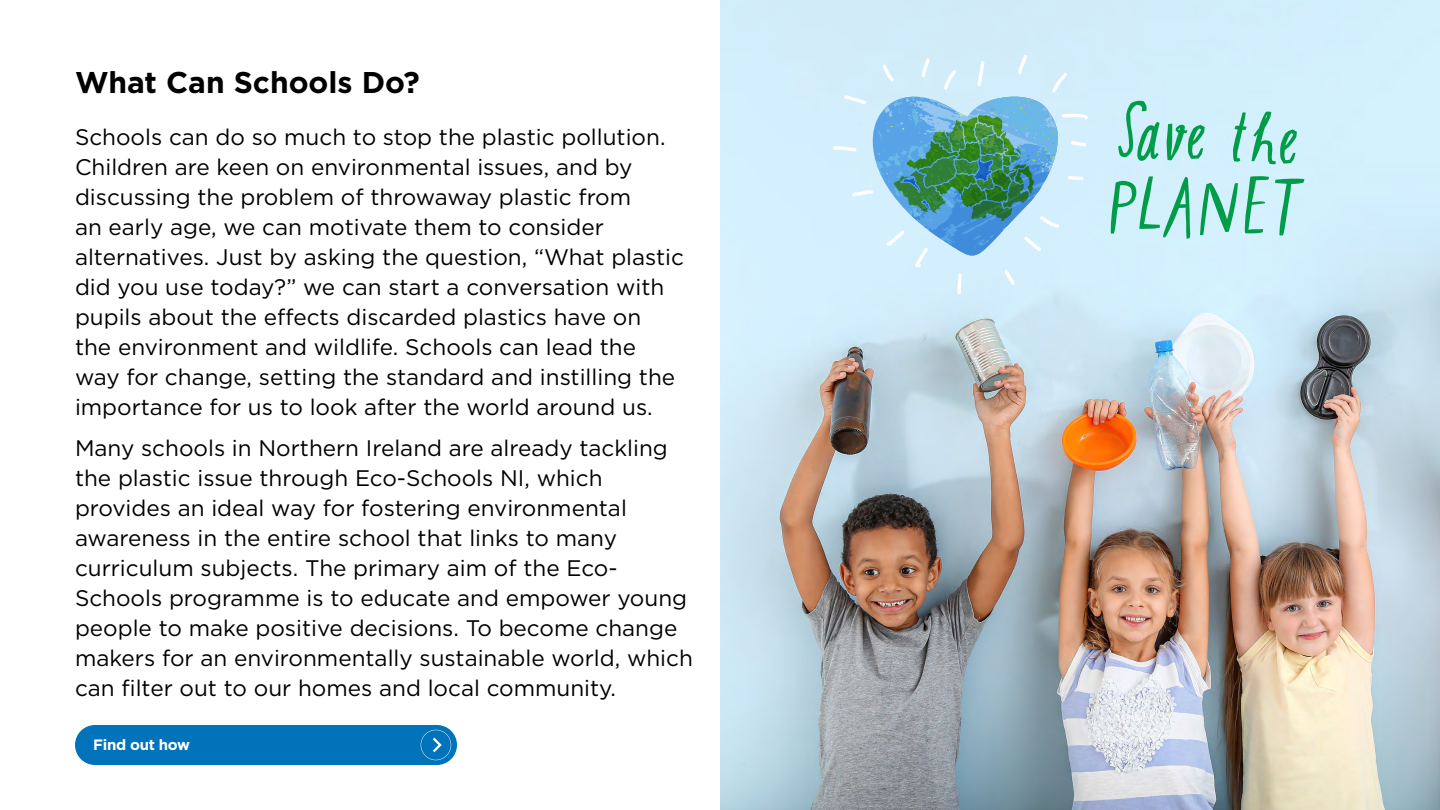
<style>
.page{position:relative;width:1440px;height:810px;background:#fff}
.page>*{position:absolute;margin:0;border:0;box-sizing:border-box;transform-origin:0 0}
.t1{font:700 30px "Gotham";color:#000}
.t2{font:22.5px/30px "Gotham";color:#000}
.t3{font:700 15px "Gotham";letter-spacing:-.02em;color:#fff}
</style>
<div class="page">
<div style="left:75px;top:725px;width:382px;height:40px;background:#0073ba;border-radius:20px"></div>
<svg style="left:421px;top:730px;width:30px;height:30px"></svg>
<img style="left:720px;top:0;width:720px;height:810px">
<div style="left:819px;top:48px;width:252px;height:217px;background:#d3eefc"></div>
<svg style="left:833px;top:55px;width:255px;height:239px;background:#a5d0dc"></svg>
<svg style="left:1111px;top:100px;width:193px;height:139px;background:#abdfda"></svg>
<h1 class="t1" style="left:75px;top:62px;width:346px">What Can Schools Do?</h1>
<p class="t2" style="left:75px;top:122px;width:611px">Schools can do so much to stop the plastic pollution.<br>Children are keen on environmental issues, and by discussing the problem of throwaway plastic from<br>an early age, we can motivate them to consider alternatives. Just by asking the question, “What plastic did you use today?” we can start a conversation with pupils about the effects discarded plastics have on<br>the environment and wildlife. Schools can lead the way for change, setting the standard and instilling the importance for us to look after the world around us.</p>
<p class="t2" style="left:75px;top:433px;width:619px">Many schools in Northern Ireland are already tackling the plastic issue through Eco-Schools NI, which provides an ideal way for fostering environmental awareness in the entire school that links to many curriculum subjects. The primary aim of the Eco-Schools programme is to educate and empower young people to make positive decisions. To become change makers for an environmentally sustainable world, which can filter out to our homes and local community.</p>
<p class="t3" style="left:93px;top:734px;width:98px">Find out how</p>
</div>
